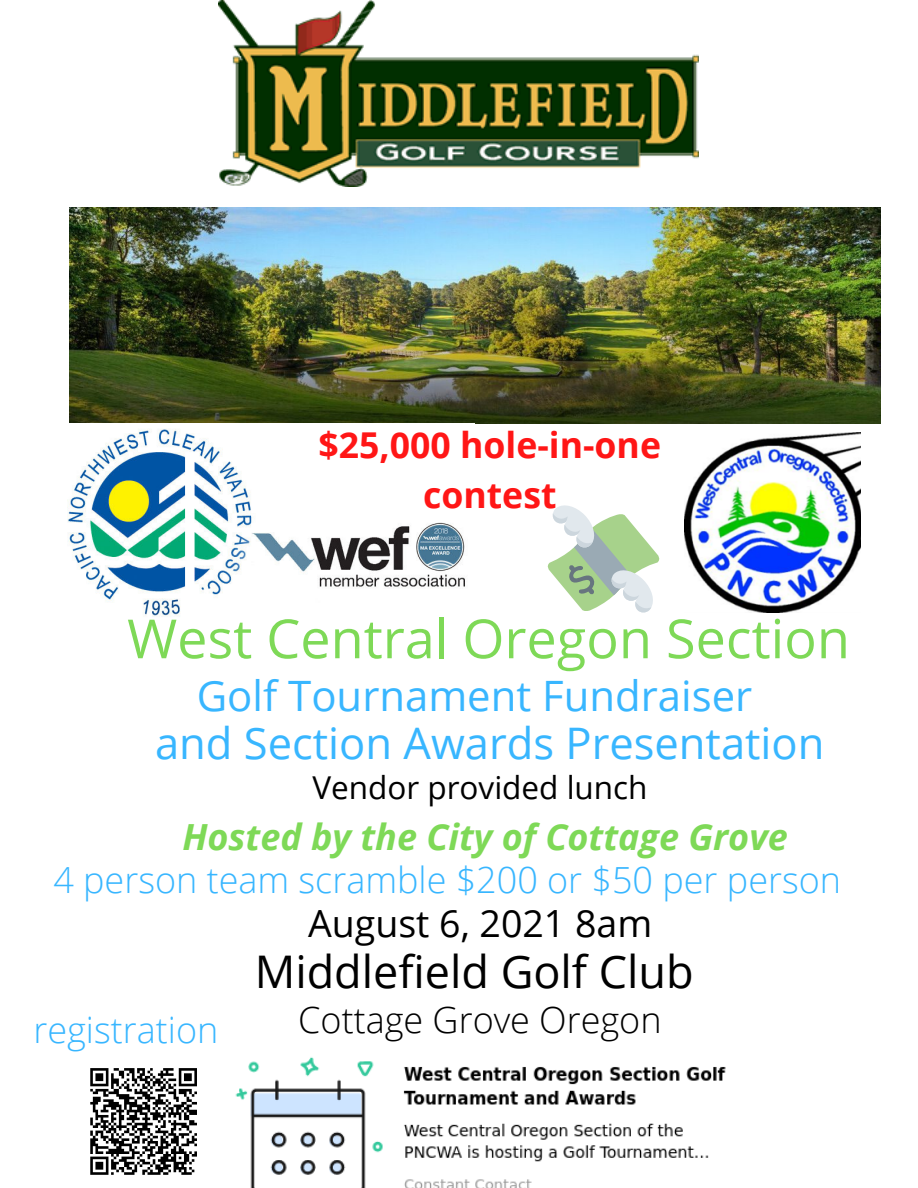
<style>
.page{position:relative;width:918px;height:1188px;background:#fff}
.page>*{position:absolute;margin:0;border:0;box-sizing:border-box;transform-origin:0 0}
.t1{font:54px "Open Sans";color:#7ed957}
.t2{font:45px "Open Sans";color:#000}
.t3{font:43.5px "Open Sans";color:#38b6ff}
.t4{font:41.85px "Open Sans";color:#38b6ff}
.t5{font:37.5px "Open Sans";color:#000}
.t6{font:300 36px "Open Sans";color:#38b6ff}
.t7{font:italic 700 36px "Open Sans";color:#7ed957}
.t8{font:300 36px "Open Sans";color:#000}
.t9{font:700 35.7px/49.5px "Open Sans";color:#ff1616;text-align:center}
.t10{font:31.5px "Open Sans";color:#000}
</style>
<div class="page">
<img style="left:219px;top:0;width:480px;height:187px">
<img style="left:69px;top:208px;width:811px;height:216px">
<img style="left:235px;top:1057px;width:491px;height:131px">
<svg style="left:90px;top:1068px;width:107px;height:107px"></svg>
<img style="left:67px;top:428px;width:398px;height:189px">
<img style="left:684px;top:433px;width:177px;height:180px">
<svg style="left:547px;top:505px;width:113px;height:108px"></svg>
<p class="t9" style="left:318px;top:420px;width:344px">$25,000 hole-in-one contest</p>
<p class="t1" style="left:127px;top:601px;width:724px">West Central Oregon Section</p>
<p class="t4" style="left:197px;top:666px;width:557px">Golf Tournament Fundraiser</p>
<p class="t3" style="left:155px;top:713px;width:671px">and Section Awards Presentation</p>
<p class="t10" style="left:312px;top:766px;width:337px">Vendor provided lunch</p>
<p class="t7" style="left:182px;top:812px;width:607px">Hosted by the City of Cottage Grove</p>
<p class="t6" style="left:53px;top:854px;width:789px">4 person team scramble $200 or $50 per person</p>
<p class="t6" style="left:33px;top:1005px;width:186px">registration</p>
<p class="t5" style="left:308px;top:897px;width:346px">August 6, 2021 8am</p>
<p class="t2" style="left:255px;top:940px;width:440px">Middlefield Golf Club</p>
<p class="t8" style="left:298px;top:995px;width:365px">Cottage Grove Oregon</p>
</div>
